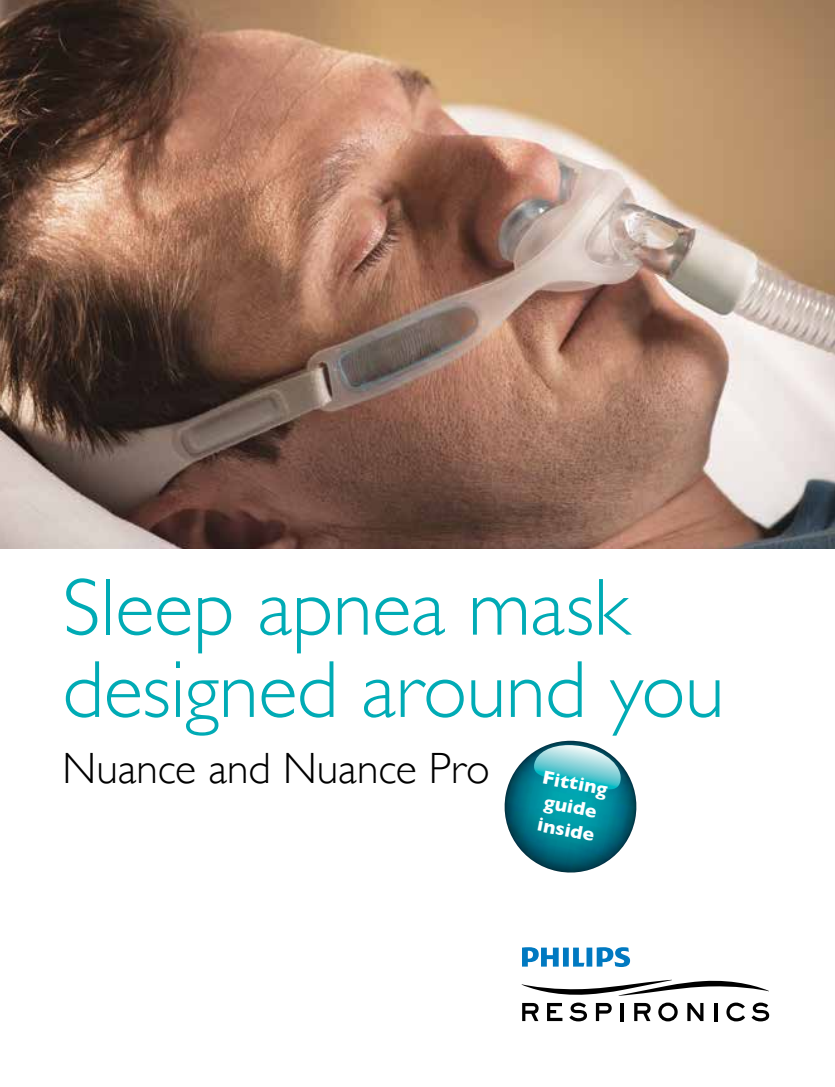
<style>
.page{position:relative;width:835px;height:1087px;background:#fff}
.page>*{position:absolute;margin:0;border:0;box-sizing:border-box;transform-origin:0 0}
.t1{font:300 81.55px/82.2px "Gill Sans";letter-spacing:-.005em;color:#00abb5}
.t2{font:300 43.75px "Gill Sans";color:#000}
.t3{font:700 19.25px/23.6px "Gill Sans";color:#fff}
</style>
<div class="page">
<svg style="left:522px;top:947px;width:108px;height:20px"></svg>
<svg style="left:751px;top:1002px;width:18px;height:19px"></svg>
<svg style="left:726px;top:1002px;width:19px;height:19px"></svg>
<svg style="left:687px;top:1003px;width:16px;height:18px"></svg>
<svg style="left:547px;top:1003px;width:15px;height:18px"></svg>
<svg style="left:569px;top:1002px;width:18px;height:19px"></svg>
<svg style="left:596px;top:1003px;width:16px;height:18px"></svg>
<hr style="left:620px;top:1003px;width:3px;height:18px;background:#000">
<hr style="left:714px;top:1003px;width:3px;height:18px;background:#000">
<svg style="left:522px;top:1003px;width:16px;height:18px"></svg>
<svg style="left:634px;top:1003px;width:16px;height:18px"></svg>
<svg style="left:658px;top:1002px;width:19px;height:19px"></svg>
<svg style="left:521px;top:979px;width:248px;height:17px"></svg>
<img style="left:0;top:0;width:835px;height:548px">
<img style="left:504px;top:741px;width:133px;height:132px">
<svg style="left:531px;top:745px;width:92px;height:50px;background:#59b9c3"></svg>
<p class="t1" style="left:62px;top:563px;width:663px">Sleep apnea mask designed around you</p>
<p class="t2" style="left:62px;top:734px;width:429px">Nuance and Nuance Pro</p>
<p class="t3" style="left:545px;top:765px;width:67px;rotate:11deg">Fitting guide inside</p>
</div>
